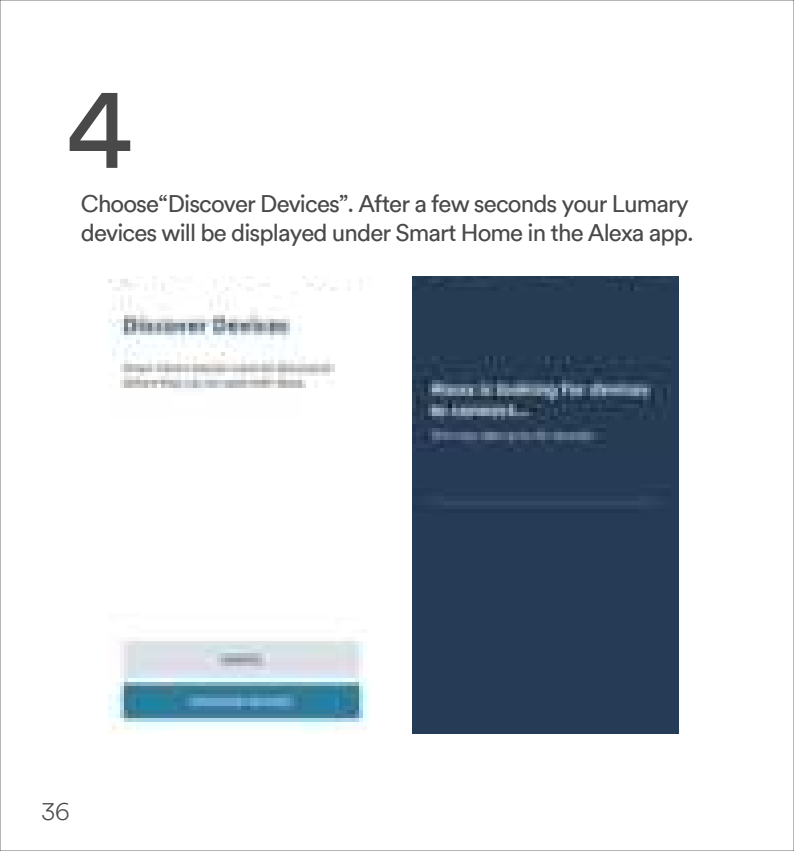
<style>
.page{position:relative;width:794px;height:851px;background:#fff}
.page>*{position:absolute;margin:0;border:0;box-sizing:border-box;transform-origin:0 0}
.t1{font:115.6px "Circular";color:#49494a}
.t2{font:24px/28.8px "Circular";letter-spacing:-.035em;color:#49494a}
.t3{font:300 24px "Circular Air Pro";color:#474749}
</style>
<div class="page">
<img style="left:412px;top:277px;width:266px;height:456px">
<img style="left:108px;top:277px;width:259px;height:456px">
<h1 class="t1" style="left:66px;top:76px;width:68px">4</h1>
<p class="t2" style="left:81px;top:191px;width:614px">Choose“Discover Devices”. After a few seconds your Lumary devices will be displayed under Smart Home in the Alexa app.</p>
<p class="t3" style="left:42px;top:800px;width:30px">36</p>
</div>
